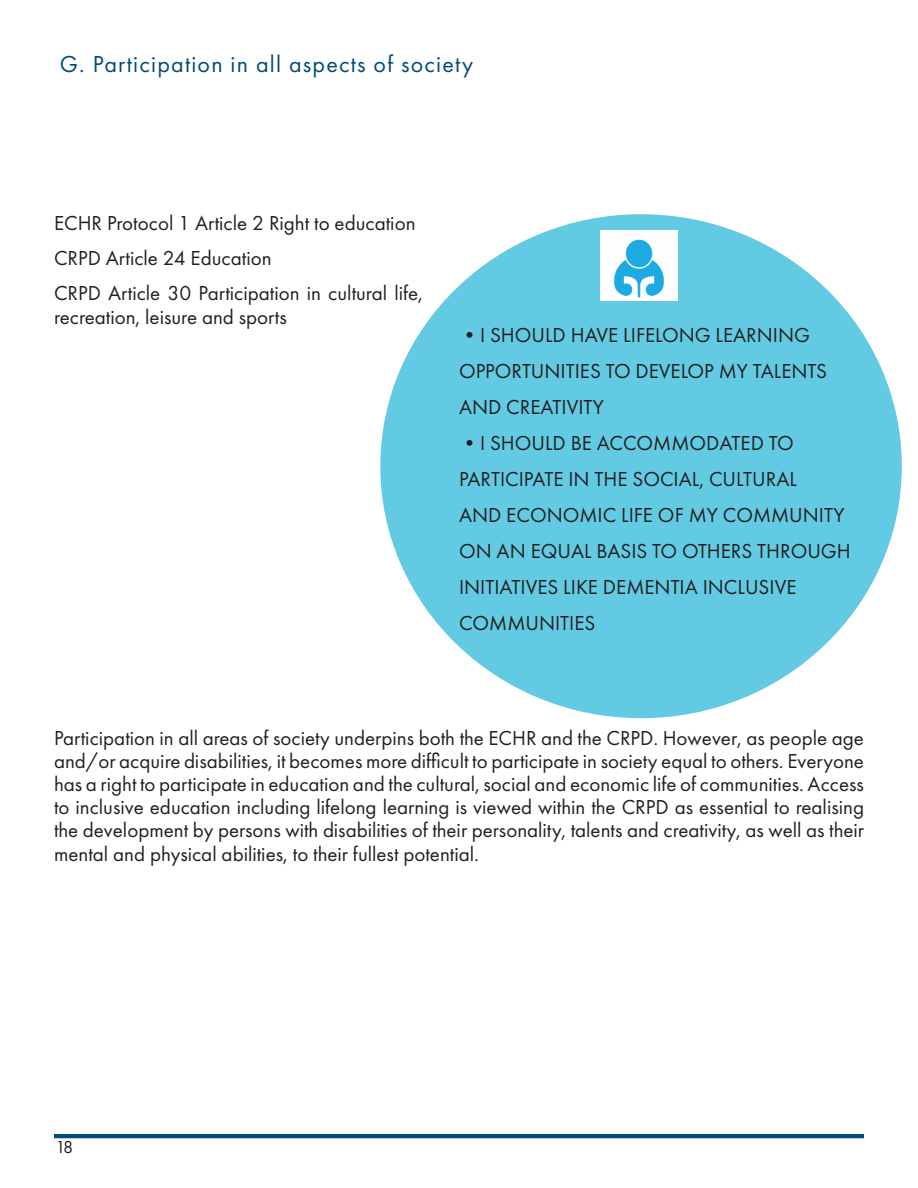
<style>
.page{position:relative;width:918px;height:1188px;background:#fff}
.page>*{position:absolute;margin:0;border:0;box-sizing:border-box;transform-origin:0 0}
.t1{font:24px "Futura PT";letter-spacing:.05em;color:#014b76}
.t2{font:21px/23.1px "Futura PT";color:#231f20}
.t3{font:18px "Futura PT";color:#231f20}
</style>
<div class="page">
<div style="left:380px;top:214px;width:522px;height:504px;background:#62cbe3;border-radius:50%"></div>
<hr style="left:54px;top:1134px;width:810px;height:4px;background:#014b76">
<img style="left:601px;top:230px;width:77px;height:71px">
<p class="t1" style="left:60px;top:50px;width:415px">G. Participation in all aspects of society</p>
<p class="t2" style="left:54px;top:212px;width:363px">ECHR Protocol 1 Article 2 Right to education</p>
<p class="t2" style="left:54px;top:247px;width:219px">CRPD Article 24 Education</p>
<p class="t2" style="left:54px;top:282px;width:371px">CRPD Article 30 Participation in cultural life, recreation, leisure and sports</p>
<p class="t2" style="left:459px;top:323px;width:353px">•I SHOULD HAVE LIFELONG LEARNING</p>
<p class="t2" style="left:459px;top:352px;width:369px;line-height:36px">OPPORTUNITIES TO DEVELOP MY TALENTS<br>AND CREATIVITY</p>
<p class="t2" style="left:459px;top:431px;width:336px">•I SHOULD BE ACCOMMODATED TO</p>
<p class="t2" style="left:459px;top:460px;width:393px;line-height:36px">PARTICIPATE IN THE SOCIAL, CULTURAL<br>AND ECONOMIC LIFE OF MY COMMUNITY<br>ON AN EQUAL BASIS TO OTHERS THROUGH</p>
<p class="t2" style="left:459px;top:575px;width:339px">INITIATIVES LIKE DEMENTIA INCLUSIVE</p>
<p class="t2" style="left:459px;top:611px;width:138px">COMMUNITIES</p>
<p class="t2" style="left:54px;top:726px;width:812px;text-align:justify">Participation in all areas of society underpins both the ECHR and the CRPD. However, as people age and/or acquire disabilities, it becomes more difficult to participate in society equal to others. Everyone has a right to participate in education and the cultural, social and economic life of communities. Access to inclusive education including lifelong learning is viewed within the CRPD as essential to realising the development by persons with disabilities of their personality, talents and creativity, as well as their mental and physical abilities, to their fullest potential.</p>
<p class="t3" style="left:55px;top:1137px;width:20px">18</p>
</div>
